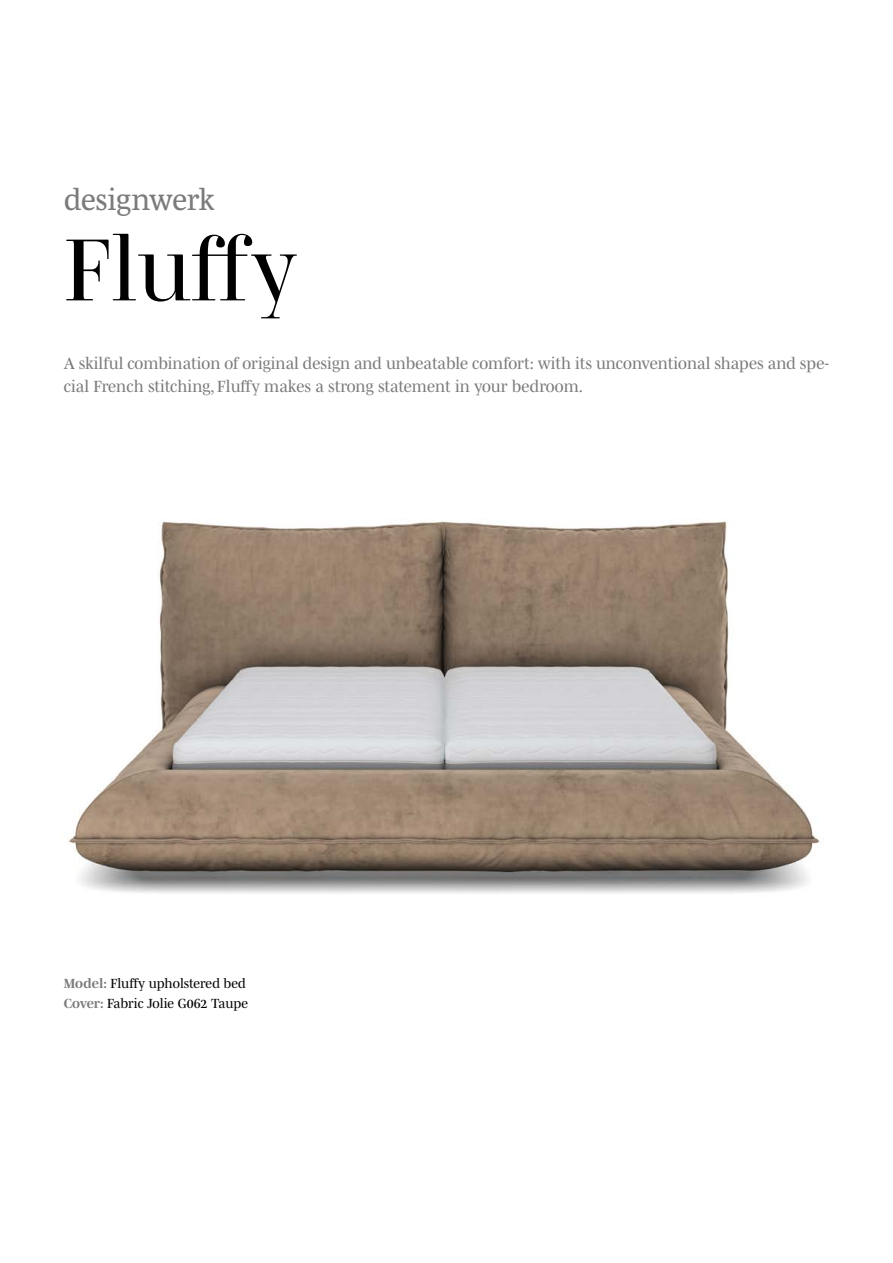
<style>
.page{position:relative;width:893px;height:1263px;background:#fff}
.page>*{position:absolute;margin:0;border:0;box-sizing:border-box;transform-origin:0 0}
.t1{font:90px "Mencken Std Head";color:#000}
.t2{font:30px "Mencken Std Text";letter-spacing:-.005em;color:#7c7b7b}
.t3{font:16.5px/22.5px "Mencken Std";color:#7c7b7b}
.t4{font:13.5px/19.5px "Mencken Std";color:#000}
.s1{font-weight:700;color:#7c7b7b}
</style>
<div class="page">
<img style="left:67px;top:520px;width:755px;height:373px">
<h2 class="t2" style="left:64px;top:183px;width:152px">designwerk</h2>
<h1 class="t1" style="left:64px;top:218px;width:235px">Fluffy</h1>
<p class="t3" style="left:64px;top:352px;width:767px">A skilful combination of original design and unbeatable comfort: with its unconventional shapes and spe&shy;cial French stitching, Fluffy makes a strong statement in your bedroom.</p>
<p class="t4" style="left:64px;top:973px;width:186px"><span class="s1">Model:</span> Fluffy upholstered bed<br><span class="s1">Cover:</span> Fabric Jolie G062 Taupe</p>
</div>
